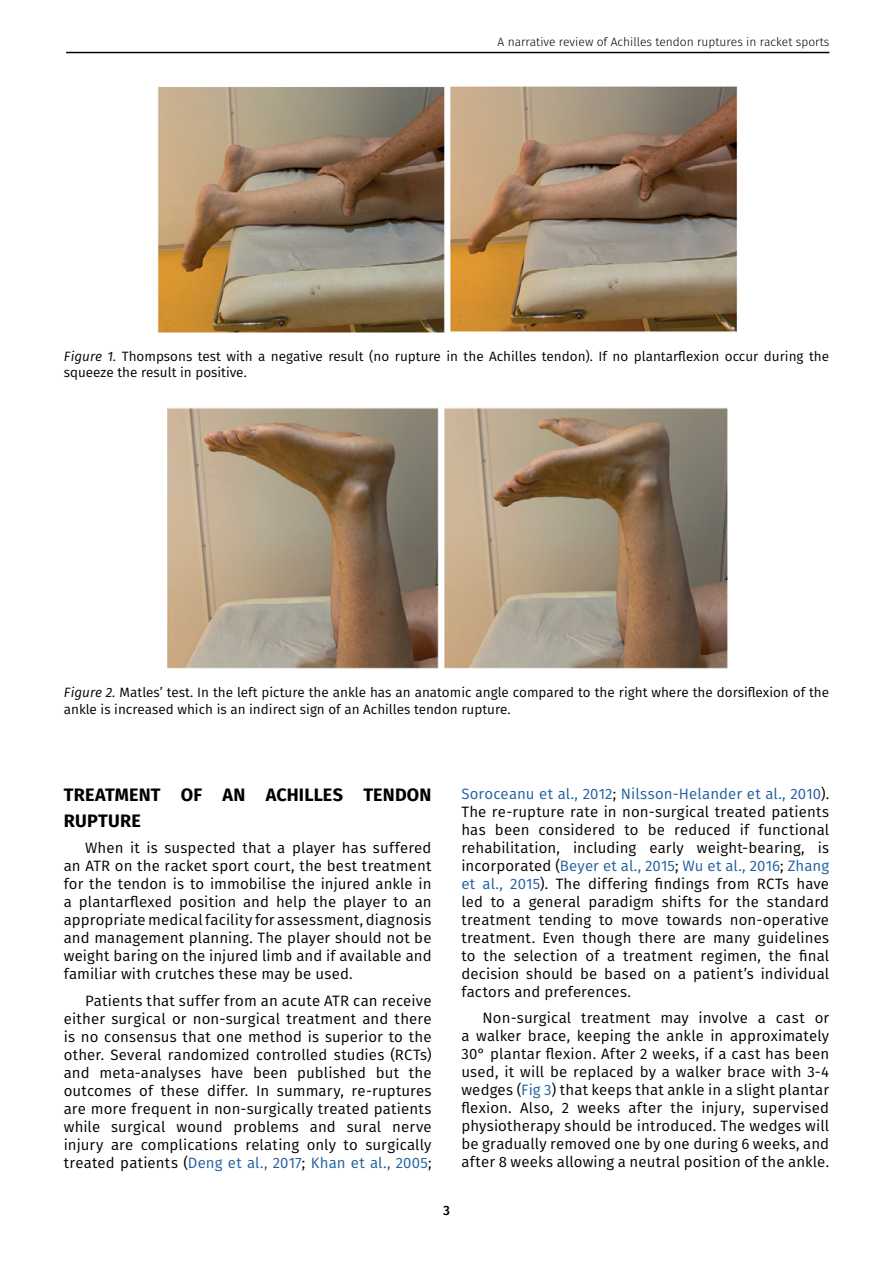
<style>
.page{position:relative;width:893px;height:1263px;background:#fff}
.page>*{position:absolute;margin:0;border:0;box-sizing:border-box;transform-origin:0 0}
.TT1{font:700 18px/25.5px "Fira Sans";letter-spacing:.01em;color:#000}
.Texto{font:15px/18px "Fira Sans";letter-spacing:.01em;color:#000;text-align:justify}
.citar{font:13.5px/16.2px "Fira Sans";color:#000}
.t1{font:500 13.5px "Fira Sans";color:#000}
.t2{font:300 12px "Fira Sans";color:#000}
.s1{font-style:italic}
.s2{color:#215e9e}
</style>
<div class="page">
<hr style="left:66px;top:52px;width:763px;height:1px;background:#000">
<img style="left:157px;top:86px;width:581px;height:247px">
<img style="left:167px;top:407px;width:561px;height:262px">
<p class="t2" style="left:498px;top:33px;width:333px">A narrative review of Achilles tendon ruptures in racket sports</p>
<p class="citar" style="left:64px;top:347px;width:767px"><span class="s1">Figure 1.</span> Thompsons test with a negative result (no rupture in the Achilles tendon). If no plantarflexion occur during the squeeze the result in positive.</p>
<p class="citar" style="left:64px;top:684px;width:767px"><span class="s1">Figure 2.</span> Matles’ test. In the left picture the ankle has an anatomic angle compared to the right where the dorsiflexion of the ankle is increased which is an indirect sign of an Achilles tendon rupture.</p>
<p class="TT1" style="left:64px;top:781px;width:369px">TREATMENT OF AN ACHILLES TENDON<br>RUPTURE</p>
<p class="Texto" style="left:64px;top:839px;width:369px;text-indent:21px">When it is suspected that a player has suffered an ATR on the racket sport court, the best treatment for the tendon is to immobilise the injured ankle in a plantarflexed position and help the player to an appropriate medical facility for assessment, diagnosis and management planning. The player should not be weight baring on the injured limb and if available and familiar with crutches these may be used.</p>
<p class="Texto" style="left:64px;top:991px;width:369px;text-indent:21px">Patients that suffer from an acute ATR can receive either surgical or non-surgical treatment and there is no consensus that one method is superior to the other. Several randomized controlled studies (RCTs) and meta-analyses have been published but the outcomes of these differ. In summary, re-ruptures are more frequent in non-surgically treated patients while surgical wound problems and sural nerve injury are complications relating only to surgically treated patients (<span class="s2">Deng et al., 2017</span>; <span class="s2">Khan et al., 2005</span>;</p>
<p class="Texto" style="left:461px;top:784px;width:369px"><span class="s2">Soroceanu et al., 2012</span>; <span class="s2">Nilsson-Helander et al., 2010</span>).<br>The re-rupture rate in non-surgical treated patients has been considered to be reduced if functional rehabilitation, including early weight-bearing, is incorporated (<span class="s2">Beyer et al., 2015</span>; <span class="s2">Wu et al., 2016</span>; <span class="s2">Zhang et al., 2015</span>). The differing findings from RCTs have led to a general paradigm shifts for the standard treatment tending to move towards non-operative treatment. Even though there are many guidelines to the selection of a treatment regimen, the final decision should be based on a patient’s individual factors and preferences.</p>
<p class="Texto" style="left:461px;top:1008px;width:369px;text-indent:21px">Non-surgical treatment may involve a cast or a walker brace, keeping the ankle in approximately 30° plantar flexion. After 2 weeks, if a cast has been used, it will be replaced by a walker brace with 3-4 wedges (<span class="s2">Fig 3</span>) that keeps that ankle in a slight plantar flexion. Also, 2 weeks after the injury, supervised physiotherapy should be introduced. The wedges will be gradually removed one by one during 6 weeks, and after 8 weeks allowing a neutral position of the ankle.</p>
<p class="t1" style="left:443px;top:1199px;width:8px">3</p>
</div>
